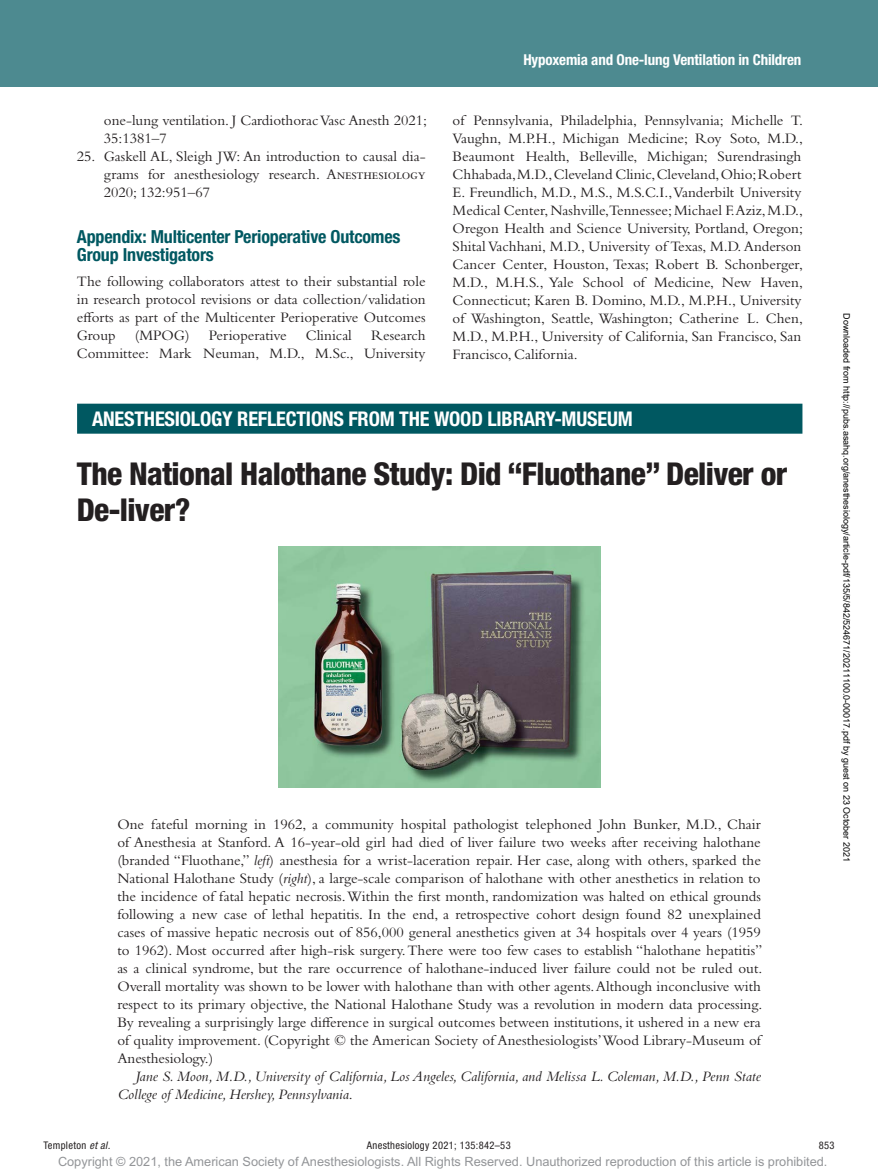
<style>
.page{position:relative;width:878px;height:1175px;background:#fff}
.page>*{position:absolute;margin:0;border:0;box-sizing:border-box;transform-origin:0 0}
.t1{font:800 condensed 31.5px/36px "Helvetica Neue LT Std";letter-spacing:-.02em;color:#231f20}
.t2{font:700 condensed 20.25px "Helvetica Neue LT Std";letter-spacing:-.01em;color:#fff}
.t3{font:700 condensed 18px/18px "Helvetica Neue LT Std";letter-spacing:-.01em;color:#005861}
.t4{font:15px/18px "Bembo Std";color:#231f20;text-align:justify}
.t5{font:italic 15px/18px "Bembo Std";color:#231f20}
.t6{font:700 condensed 15px "Helvetica Neue LT Std";letter-spacing:-.01em;color:#fff}
.t7{font:12.75px "Arial MT Std";color:#939598}
.t8{font:condensed 10.5px "Helvetica Neue LT Std";letter-spacing:.03em;color:#231f20}
.t9{font:9px "Arial";color:#000}
.s1{font-style:italic}
.s2{font-style:normal}
</style>
<div class="page">
<div style="left:0;top:0;width:878px;height:86px;background:#4d8a90"></div>
<div style="left:77px;top:404px;width:725px;height:30px;background:#005861"></div>
<img style="left:278px;top:546px;width:322px;height:241px">
<p class="t4" style="left:104px;top:111px;width:325px">one-lung ventilation. J Cardiothorac Vasc Anesth 2021;<br>35:1381–7</p>
<p class="t4" style="left:104px;top:147px;width:323px;text-indent:-27px">25. Gaskell AL, Sleigh JW: An introduction to causal dia&shy;grams for anesthesiology research. Anesthesiology 2020; 132:951–67</p>
<p class="t3" style="left:77px;top:228px;width:325px">Appendix: Multicenter Perioperative Outcomes<br>Group Investigators</p>
<p class="t4" style="left:77px;top:272px;width:350px">The following collaborators attest to their substantial role in research protocol revisions or data collection/validation efforts as part of the Multicenter Perioperative Outcomes Group</p>
<p class="t4" style="left:77px;top:326px;width:350px;text-align:right">Research<br>Committee: Mark Neuman, M.D., M.Sc., University</p>
<p class="t4" style="left:135px;top:326px;width:56px">(MPOG)</p>
<p class="t4" style="left:209px;top:326px;width:79px">Perioperative</p>
<p class="t4" style="left:306px;top:326px;width:48px">Clinical</p>
<p class="t6" style="left:523px;top:51px;width:279px">Hypoxemia and One-lung Ventilation in Children</p>
<p class="t4" style="left:452px;top:111px;width:352px">of Pennsylvania, Philadelphia, Pennsylvania; Michelle T.<br>Vaughn, M.P.H., Michigan Medicine; Roy Soto, M.D., Beaumont Health, Belleville, Michigan; Surendrasingh Chhabada, M.D., Cleveland Clinic, Cleveland, Ohio; Robert E. Freundlich, M.D., M.S., M.S.C.I., Vanderbilt University Medical Center, Nashville,Tennessee; Michael F.Aziz, M.D., Oregon Health and Science University, Portland, Oregon; Shital Vachhani, M.D., University of Texas, M.D. Anderson Cancer Center, Houston, Texas; Robert B. Schonberger, M.D., M.H.S., Yale School of Medicine, New Haven, Connecticut; Karen B. Domino, M.D., M.P.H., University of Washington, Seattle, Washington; Catherine L. Chen, M.D., M.P.H., University of California, San Francisco, San Francisco, California.</p>
<h2 class="t2" style="left:92px;top:407px;width:195px">ANESTHESIOLOGY REFLECTION</h2>
<h2 class="t2" style="left:333px;top:407px;width:128px">S FROM THE WOOD</h2>
<h2 class="t2" style="left:487px;top:407px;width:147px">LIBRARY-MUSEUM</h2>
<h1 class="t1" style="left:77px;top:455px;width:712px">The National Halothane Study: Did “Fluothane” Deliver or<br>De-liver?</h1>
<p class="t4" style="left:117px;top:815px;width:646px">One fateful morning in 1962, a community hospital pathologist telephoned John Bunker, M.D., Chair of Anesthesia at Stanford. A 16-year-old girl had died of liver failure two weeks after receiving halothane (branded “Fluothane,” <span class="s1">left</span>) anesthesia for a wrist-laceration repair. Her case, along with others, sparked the National Halothane Study (<span class="s1">right</span>), a large-scale comparison of halothane with other anesthetics in relation to the incidence of fatal hepatic necrosis. Within the first month, randomization was halted on ethical grounds following a new case of lethal hepatitis. In the end, a retrospective cohort design found 82 unexplained cases of massive hepatic necrosis out of 856,000 general anesthetics given at 34 hospitals over 4 years (1959 to 1962). Most occurred after high-risk surgery. There were too few cases to establish “halothane hepatitis” as a clinical syndrome, but the rare occurrence of halothane-induced liver failure could not be ruled out.<br>Overall mortality was shown to be lower with halothane than with other agents. Although inconclusive with respect to its primary objective, the National Halothane Study was a revolution in modern data processing.<br>By revealing a surprisingly large difference in surgical outcomes between institutions, it ushered in a new era of quality improvement. (Copyright © the American Society of Anesthesiologists’ Wood Library-Museum of Anesthesiology.)</p>
<p class="t5" style="left:117px;top:1067px;width:645px;text-indent:18px">Jane S. Moon, M.D., University of California, Los Angeles, California, and Melissa L. Coleman, M.D., Penn State<br>College of Medicine, Hershey, Pennsylvania<span class="s2">.</span></p>
<p class="t9" style="left:850px;top:313px;width:550px;rotate:90deg">Downloaded from http://pubs.asahq.org/anesthesiology/article-pdf/135/5/842/524671/20211100.0-00017.pdf by guest on 23 October 2021</p>
<p class="t8" style="left:44px;top:1139px;width:68px">Templeton <span class="s1">et al.</span></p>
<p class="t8" style="left:367px;top:1139px;width:145px">Anesthesiology 2021; 135:842–53</p>
<p class="t8" style="left:818px;top:1139px;width:17px">853</p>
<p class="t7" style="left:58px;top:1154px;width:771px">Copyright © 2021, the American Society of Anesthesiologists. All Rights Reserved. Unauthorized reproduction of this article is prohibited.</p>
</div>
